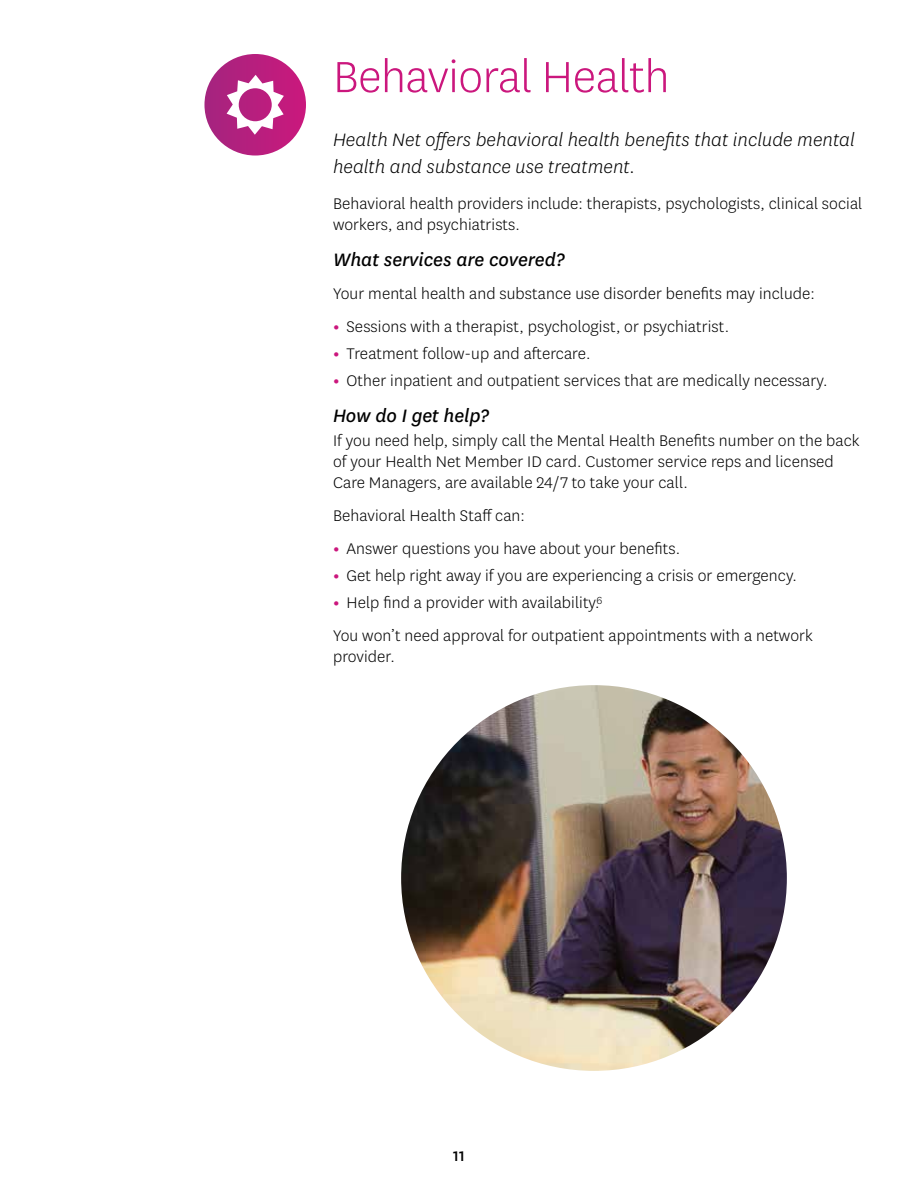
<style>
.page{position:relative;width:918px;height:1188px;background:#fff}
.page>*{position:absolute;margin:0;border:0;box-sizing:border-box;transform-origin:0 0}
.t1{font:300 51px "Centene Sans";letter-spacing:-.01em;color:#cb177d}
.t2{font:italic 300 21px/27px "Centene Sans";letter-spacing:.005em;color:#000}
.t3{font:italic 21px "Centene Sans";color:#000}
.t4{font:300 18px/21px "Centene Sans";letter-spacing:.005em;color:#000}
.t5{font:500 16.5px "Centene Sans";color:#000}
.s1{font-weight:700;color:#cb177d}
</style>
<div class="page">
<svg style="left:204px;top:54px;width:102px;height:102px;background:#b82380"></svg>
<svg style="left:227px;top:75px;width:57px;height:60px"></svg>
<img style="left:401px;top:685px;width:386px;height:386px;border-radius:193px">
<h2 class="t1" style="left:333px;top:45px;width:338px">Behavioral Health</h2>
<p class="t2" style="left:333px;top:126px;width:523px">Health Net offers behavioral health benefits that include mental health and substance use treatment.</p>
<p class="t4" style="left:333px;top:193px;width:531px">Behavioral health providers include: therapists, psychologists, clinical social workers, and psychiatrists.</p>
<h3 class="t3" style="left:333px;top:246px;width:233px">What services are covered?</h3>
<p class="t4" style="left:333px;top:283px;width:483px">Your mental health and substance use disorder benefits may include:</p>
<p class="t4" style="left:333px;top:316px;width:398px"><span class="s1">•</span> Sessions with a therapist, psychologist, or psychiatrist.</p>
<p class="t4" style="left:333px;top:343px;width:259px"><span class="s1">•</span> Treatment follow-up and aftercare.</p>
<p class="t4" style="left:333px;top:370px;width:496px"><span class="s1">•</span> Other inpatient and outpatient services that are medically necessary.</p>
<h3 class="t3" style="left:333px;top:402px;width:157px">How do I get help?</h3>
<p class="t4" style="left:333px;top:430px;width:528px">If you need help, simply call the Mental Health Benefits number on the back of your Health Net Member ID card. Customer service reps and licensed<br>Care Managers, are available 24/7 to take your call.</p>
<p class="t4" style="left:333px;top:505px;width:194px">Behavioral Health Staff can:</p>
<p class="t4" style="left:333px;top:538px;width:349px"><span class="s1">•</span> Answer questions you have about your benefits.</p>
<p class="t4" style="left:333px;top:565px;width:466px"><span class="s1">•</span> Get help right away if you are experiencing a crisis or emergency.</p>
<p class="t4" style="left:333px;top:592px;width:271px"><span class="s1">•</span> Help find a provider with availability.<sup>6</sup></p>
<p class="t4" style="left:333px;top:625px;width:481px">You won’t need approval for outpatient appointments with a network provider.</p>
<p class="t5" style="left:453px;top:1145px;width:13px">11</p>
</div>
